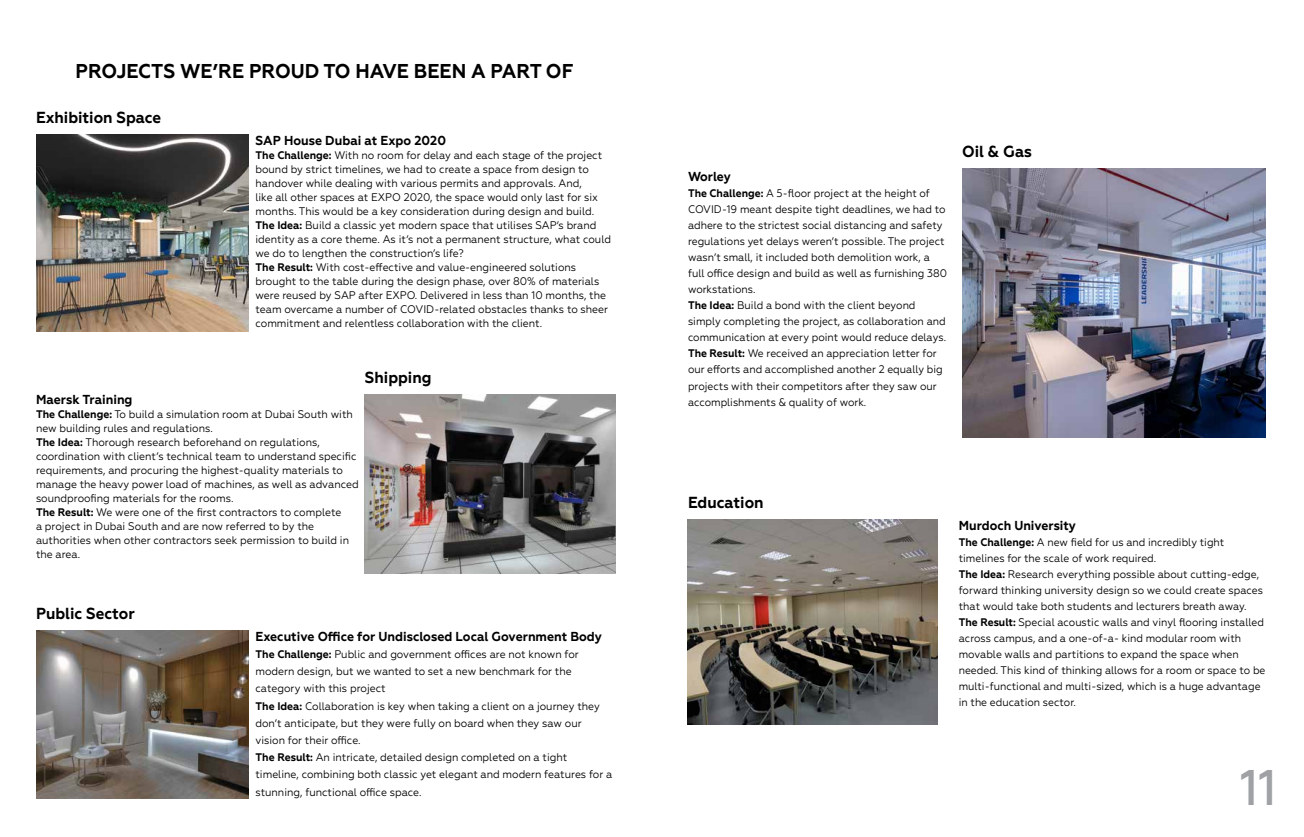
<style>
.page{position:relative;width:1304px;height:837px;background:#fff}
.page>*{position:absolute;margin:0;border:0;box-sizing:border-box;transform-origin:0 0}
.t1{font:500 50px "Geometria";color:#9fa1a4;scale:.95 1}
.t2{font:700 20px "Geometria";color:#000;scale:.95 1}
.t3{font:700 16px "Geometria";color:#000;scale:.95 1}
.t4{font:700 13px "Geometria";color:#000;scale:.95 1}
.t5{font:700 13px "Geometria";color:#000;scale:.94 1}
.t6{font:11px/14px "Geometria";color:#000;scale:.95 1}
.t7{font:11px/16px "Geometria";color:#000;scale:.94 1}
.s1{font-weight:700}
</style>
<div class="page">
<img style="left:688px;top:519px;width:249px;height:205px">
<img style="left:962px;top:169px;width:304px;height:268px">
<img style="left:36px;top:135px;width:213px;height:196px">
<img style="left:36px;top:630px;width:213px;height:168px">
<img style="left:365px;top:394px;width:251px;height:179px">
<h2 class="t2" style="left:76px;top:59px;width:526px">PROJECTS WE’RE PROUD TO HAVE BEEN A PART OF</h2>
<h3 class="t3" style="left:36px;top:108px;width:133px">Exhibition Space</h3>
<p class="t4" style="left:255px;top:132px;width:202px">SAP House Dubai at Expo 2020</p>
<p class="t6" style="left:255px;top:148px;width:376px"><span class="s1">The Challenge:</span> With no room for delay and each stage of the project bound by strict timelines, we had to create a space from design to handover while dealing with various permits and approvals. And,<br>like all other spaces at EXPO 2020, the space would only last for six months. This would be a key consideration during design and build.<br><span class="s1">The Idea:</span> Build a classic yet modern space that utilises SAP’s brand identity as a core theme. As it’s not a permanent structure, what could we do to lengthen the construction’s life?<br><span class="s1">The Result:</span> With cost-effective and value-engineered solutions brought to the table during the design phase, over 80% of materials were reused by SAP after EXPO. Delivered in less than 10 months, the team overcame a number of COVID-related obstacles thanks to sheer commitment and relentless collaboration with the client.</p>
<h3 class="t3" style="left:365px;top:367px;width:71px">Shipping</h3>
<p class="t4" style="left:36px;top:392px;width:103px">Maersk Training</p>
<p class="t6" style="left:36px;top:407px;width:341px"><span class="s1">The Challenge:</span> To build a simulation room at Dubai South with new building rules and regulations.<br><span class="s1">The Idea:</span> Thorough research beforehand on regulations, coordination with client’s technical team to understand specific requirements, and procuring the highest-quality materials to manage the heavy power load of machines, as well as advanced soundproofing materials for the rooms.<br><span class="s1">The Result:</span> We were one of the first contractors to complete<br>a project in Dubai South and are now referred to by the authorities when other contractors seek permission to build in the area.</p>
<h3 class="t3" style="left:36px;top:603px;width:106px">Public Sector</h3>
<p class="t4" style="left:255px;top:628px;width:366px">Executive Office for Undisclosed Local Government Body</p>
<p class="t6" style="left:255px;top:645px;width:377px;line-height:17.2px"><span class="s1">The Challenge:</span> Public and government offices are not known for modern design, but we wanted to set a new benchmark for the category with this project<br><span class="s1">The Idea:</span> Collaboration is key when taking a client on a journey they don’t anticipate, but they were fully on board when they saw our vision for their office.<br><span class="s1">The Result:</span> An intricate, detailed design completed on a tight timeline, combining both classic yet elegant and modern features for a stunning, functional office space.</p>
<p class="t5" style="left:688px;top:169px;width:47px">Worley</p>
<p class="t7" style="left:688px;top:185px;width:277px"><span class="s1">The Challenge:</span> A 5-floor project at the height of COVID-19 meant despite tight deadlines, we had to adhere to the strictest social distancing and safety regulations yet delays weren’t possible. The project wasn’t small, it included both demolition work, a full office design and build as well as furnishing 380 workstations.<br><span class="s1">The Idea:</span> Build a bond with the client beyond simply completing the project, as collaboration and communication at every point would reduce delays.<br><span class="s1">The Result:</span> We received an appreciation letter for our efforts and accomplished another 2 equally big projects with their competitors after they saw our accomplishments &amp; quality of work.</p>
<h3 class="t3" style="left:962px;top:142px;width:75px">Oil &amp; Gas</h3>
<h3 class="t3" style="left:688px;top:492px;width:81px">Education</h3>
<p class="t5" style="left:959px;top:517px;width:126px">Murdoch University</p>
<p class="t7" style="left:959px;top:534px;width:328px"><span class="s1">The Challenge:</span> A new field for us and incredibly tight timelines for the scale of work required.<br><span class="s1">The Idea:</span> Research everything possible about cutting-edge, forward thinking university design so we could create spaces that would take both students and lecturers breath away.<br><span class="s1">The Result:</span> Special acoustic walls and vinyl flooring installed across campus, and a one-of-a- kind modular room with movable walls and partitions to expand the space when needed. This kind of thinking allows for a room or space to be multi-functional and multi-sized, which is a huge advantage in the education sector.</p>
<h1 class="t1" style="left:1240px;top:758px;width:40px">11</h1>
</div>
